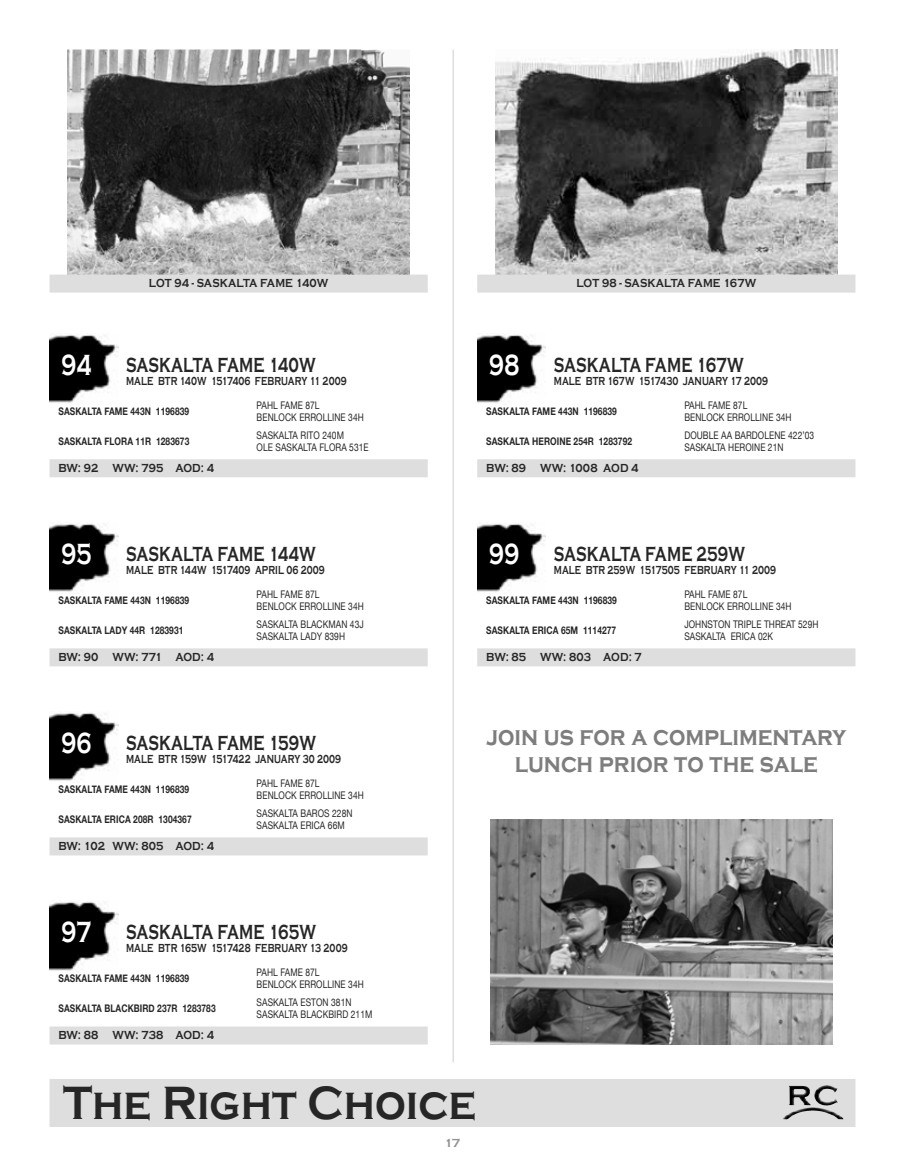
<style>
.page{position:relative;width:905px;height:1175px;background:#fff}
.page>*{position:absolute;margin:0;border:0;box-sizing:border-box;transform-origin:0 0}
.t1{font:700 48px "Copperplate Gothic";color:#272627;scale:.9 1}
.t2{font:700 27px/27px "Copperplate Gothic";color:#7d7d7d;text-align:center;scale:.85 1}
.t3{font:700 21px "Copperplate Gothic";letter-spacing:.01em;color:#272627;scale:.7 1}
.t4{font:700 12px "Copperplate Gothic";letter-spacing:.01em;color:#272627;scale:.7 1}
.t5{font:700 12px "Copperplate Gothic";letter-spacing:.01em;color:#272627;scale:.85 1}
.t6{font:700 12px "Copperplate Gothic";color:#939393}
.t7{font:10.5px/18px "Helvetica Neue";letter-spacing:.01em;color:#272627;scale:.8 1}
.t8{font:700 10.5px "Helvetica Neue";letter-spacing:.01em;color:#272627;scale:.8 1}
.s1{font-size:30px;color:#fff}
</style>
<div class="page">
<div style="left:50px;top:1078px;width:805px;height:48px;background:#dfdedf"></div>
<img style="left:814px;top:1085px;width:23px;height:20px">
<img style="left:789px;top:1085px;width:21px;height:20px">
<img style="left:782px;top:1107px;width:61px;height:12px">
<img style="left:495px;top:50px;width:342px;height:224px">
<div style="left:477px;top:274px;width:378px;height:18px;background:#dfdedf"></div>
<img style="left:68px;top:50px;width:342px;height:224px">
<div style="left:50px;top:274px;width:378px;height:18px;background:#dfdedf"></div>
<img style="left:50px;top:335px;width:68px;height:68px">
<div style="left:50px;top:459px;width:378px;height:18px;background:#dfdedf"></div>
<img style="left:50px;top:524px;width:68px;height:68px">
<div style="left:50px;top:648px;width:378px;height:18px;background:#dfdedf"></div>
<img style="left:477px;top:335px;width:69px;height:68px">
<div style="left:477px;top:459px;width:378px;height:18px;background:#dfdedf"></div>
<img style="left:477px;top:524px;width:69px;height:68px">
<div style="left:477px;top:648px;width:378px;height:18px;background:#dfdedf"></div>
<img style="left:50px;top:713px;width:68px;height:68px">
<div style="left:50px;top:837px;width:378px;height:18px;background:#dfdedf"></div>
<img style="left:50px;top:902px;width:68px;height:69px">
<div style="left:50px;top:1026px;width:378px;height:18px;background:#dfdedf"></div>
<hr style="left:452px;top:50px;width:2px;height:1012px;background:#dfdedf">
<img style="left:490px;top:819px;width:342px;height:225px">
<p class="t5" style="left:149px;top:277px;width:213px">LOT 94 - SASKALTA FAME 140W</p>
<p class="t5" style="left:576px;top:277px;width:213px">LOT 98 - SASKALTA FAME 167W</p>
<h3 class="t3" style="left:62px;top:353px;width:364px"><span class="s1">94</span> SASKALTA FAME 140W</h3>
<p class="t4" style="left:126px;top:374px;width:317px">MALE BTR 140W 1517406 FEBRUARY 11 2009</p>
<p class="t7" style="left:256px;top:396px;width:80px">PAHL FAME 87L</p>
<p class="t8" style="left:58px;top:405px;width:165px">SASKALTA FAME 443N 1196839</p>
<p class="t7" style="left:256px;top:408px;width:135px">BENLOCK ERROLLINE 34H<br>SASKALTA RITO 240M</p>
<p class="t8" style="left:58px;top:435px;width:165px">SASKALTA FLORA 11R 1283673</p>
<p class="t7" style="left:256px;top:438px;width:142px">OLE SASKALTA FLORA 531E</p>
<p class="t5" style="left:58px;top:461px;width:184px">BW: 92 WW: 795 AOD: 4</p>
<h3 class="t3" style="left:61px;top:542px;width:365px"><span class="s1">95</span> SASKALTA FAME 144W</h3>
<p class="t4" style="left:126px;top:563px;width:285px">MALE BTR 144W 1517409 APRIL 06 2009</p>
<p class="t7" style="left:256px;top:585px;width:80px">PAHL FAME 87L</p>
<p class="t8" style="left:58px;top:594px;width:165px">SASKALTA FAME 443N 1196839</p>
<p class="t7" style="left:256px;top:597px;width:135px">BENLOCK ERROLLINE 34H<br>SASKALTA BLACKMAN 43J</p>
<p class="t8" style="left:58px;top:624px;width:158px">SASKALTA LADY 44R 1283931</p>
<p class="t7" style="left:256px;top:627px;width:112px">SASKALTA LADY 839H</p>
<p class="t5" style="left:58px;top:650px;width:184px">BW: 90 WW: 771 AOD: 4</p>
<h3 class="t3" style="left:61px;top:731px;width:365px"><span class="s1">96</span> SASKALTA FAME 159W</h3>
<p class="t4" style="left:126px;top:752px;width:309px">MALE BTR 159W 1517422 JANUARY 30 2009</p>
<p class="t7" style="left:256px;top:774px;width:80px">PAHL FAME 87L</p>
<p class="t8" style="left:58px;top:783px;width:165px">SASKALTA FAME 443N 1196839</p>
<p class="t7" style="left:256px;top:786px;width:135px">BENLOCK ERROLLINE 34H<br>SASKALTA BAROS 228N</p>
<p class="t8" style="left:58px;top:813px;width:168px">SASKALTA ERICA 208R 1304367</p>
<p class="t7" style="left:256px;top:816px;width:112px">SASKALTA ERICA 66M</p>
<p class="t5" style="left:58px;top:839px;width:184px">BW: 102 WW: 805 AOD: 4</p>
<h3 class="t3" style="left:489px;top:353px;width:365px"><span class="s1">98</span> SASKALTA FAME 167W</h3>
<p class="t4" style="left:554px;top:374px;width:308px">MALE BTR 167W 1517430 JANUARY 17 2009</p>
<p class="t7" style="left:684px;top:396px;width:80px">PAHL FAME 87L</p>
<p class="t8" style="left:486px;top:405px;width:165px">SASKALTA FAME 443N 1196839</p>
<p class="t7" style="left:684px;top:408px;width:164px">BENLOCK ERROLLINE 34H<br>DOUBLE AA BARDOLENE 422’03</p>
<p class="t8" style="left:486px;top:435px;width:184px">SASKALTA HEROINE 254R 1283792</p>
<p class="t7" style="left:684px;top:438px;width:125px">SASKALTA HEROINE 21N</p>
<p class="t5" style="left:486px;top:461px;width:181px">BW: 89 WW: 1008 AOD 4</p>
<h3 class="t3" style="left:489px;top:542px;width:367px"><span class="s1">99</span> SASKALTA FAME 259W</h3>
<p class="t4" style="left:554px;top:563px;width:319px">MALE BTR 259W 1517505 FEBRUARY 11 2009</p>
<p class="t7" style="left:684px;top:585px;width:80px">PAHL FAME 87L</p>
<p class="t8" style="left:486px;top:594px;width:165px">SASKALTA FAME 443N 1196839</p>
<p class="t7" style="left:684px;top:597px;width:169px">BENLOCK ERROLLINE 34H<br>JOHNSTON TRIPLE THREAT 529H</p>
<p class="t8" style="left:486px;top:624px;width:164px">SASKALTA ERICA 65M 1114277</p>
<p class="t7" style="left:684px;top:627px;width:112px">SASKALTA ERICA 02K</p>
<p class="t5" style="left:486px;top:650px;width:184px">BW: 85 WW: 803 AOD: 7</p>
<h2 class="t2" style="left:486px;top:722px;width:425px">join us for a complimentary lunch prior to the sale</h2>
<h3 class="t3" style="left:62px;top:920px;width:365px"><span class="s1">97</span> SASKALTA FAME 165W</h3>
<p class="t4" style="left:126px;top:941px;width:318px">MALE BTR 165W 1517428 FEBRUARY 13 2009</p>
<p class="t7" style="left:256px;top:963px;width:80px">PAHL FAME 87L</p>
<p class="t8" style="left:58px;top:972px;width:165px">SASKALTA FAME 443N 1196839</p>
<p class="t7" style="left:256px;top:975px;width:135px">BENLOCK ERROLLINE 34H<br>SASKALTA ESTON 381N</p>
<p class="t8" style="left:58px;top:1002px;width:198px">SASKALTA BLACKBIRD 237R 1283783</p>
<p class="t7" style="left:256px;top:1005px;width:146px">SASKALTA BLACKBIRD 211M</p>
<p class="t5" style="left:58px;top:1028px;width:184px">BW: 88 WW: 738 AOD: 4</p>
<h1 class="t1" style="left:63px;top:1076px;width:461px">The Right Choice</h1>
<p class="t6" style="left:444px;top:1136px;width:18px">17</p>
</div>
